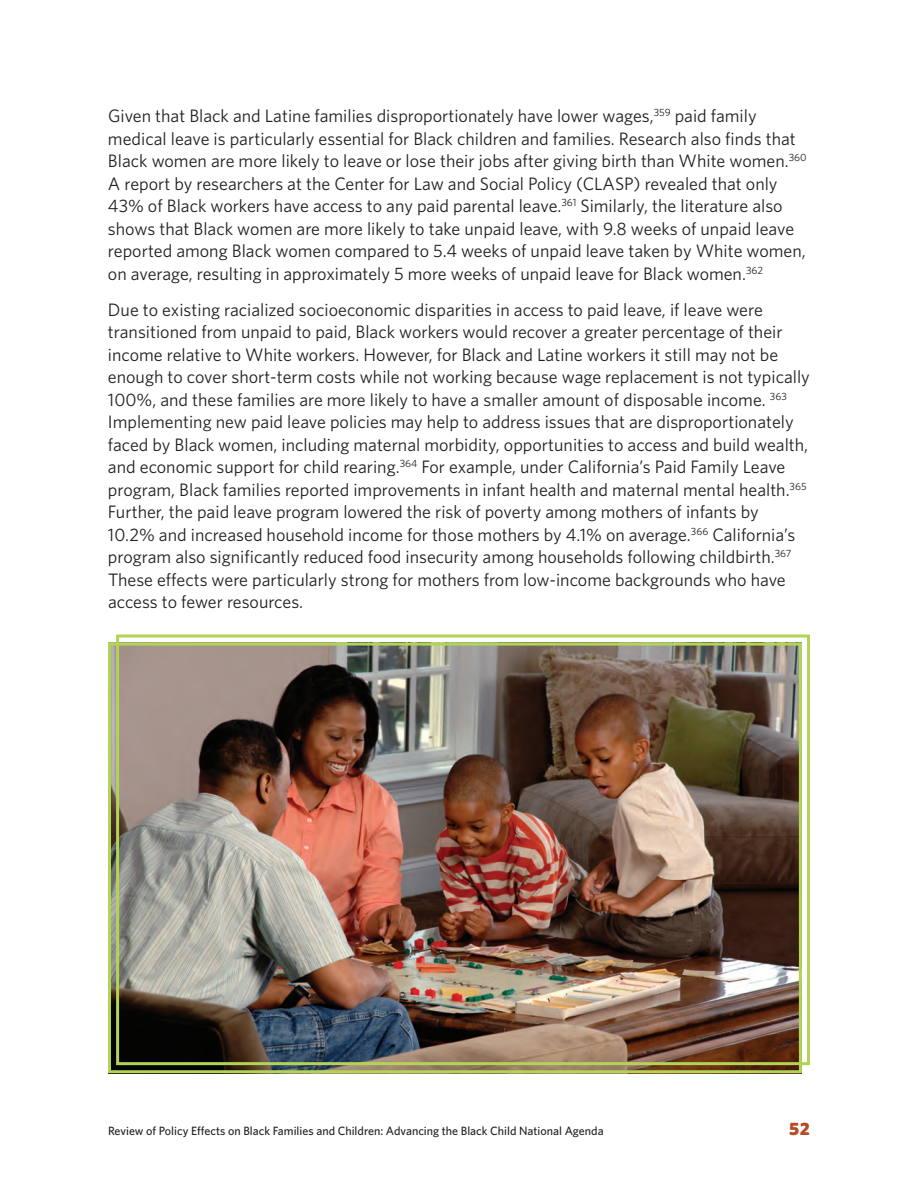
<style>
.page{position:relative;width:918px;height:1188px;background:#fff}
.page>*{position:absolute;margin:0;border:0;box-sizing:border-box;transform-origin:0 0}
.t1{font:18px/22.5px "Whitney";color:#231f20}
.t2{font:900 18px "Whitney";color:#b94825}
.t3{font:500 12px "Whitney";color:#231f20}
</style>
<div class="page">
<img style="left:112px;top:647px;width:686px;height:422px">
<div style="left:108px;top:643px;width:694px;height:430px;border:3px solid #b2d456"></div>
<div style="left:116px;top:634px;width:694px;height:431px;border:3px solid #b2d456"></div>
<p class="t1" style="left:108px;top:104px;width:700px">Given that Black and Latine families disproportionately have lower wages,<sup>359</sup> paid family medical leave is particularly essential for Black children and families. Research also finds that Black women are more likely to leave or lose their jobs after giving birth than White women.<sup>360<br></sup>A report by researchers at the Center for Law and Social Policy (CLASP) revealed that only 43% of Black workers have access to any paid parental leave.<sup>361</sup> Similarly, the literature also shows that Black women are more likely to take unpaid leave, with 9.8 weeks of unpaid leave reported among Black women compared to 5.4 weeks of unpaid leave taken by White women, on average, resulting in approximately 5 more weeks of unpaid leave for Black women.<sup>362</sup></p>
<p class="t1" style="left:108px;top:298px;width:703px">Due to existing racialized socioeconomic disparities in access to paid leave, if leave were transitioned from unpaid to paid, Black workers would recover a greater percentage of their income relative to White workers. However, for Black and Latine workers it still may not be enough to cover short-term costs while not working because wage replacement is not typically 100%, and these families are more likely to have a smaller amount of disposable income. <sup>363<br></sup>Implementing new paid leave policies may help to address issues that are disproportionately faced by Black women, including maternal morbidity, opportunities to access and build wealth, and economic support for child rearing.<sup>364</sup> For example, under California’s Paid Family Leave program, Black families reported improvements in infant health and maternal mental health.<sup>365<br></sup>Further, the paid leave program lowered the risk of poverty among mothers of infants by 10.2% and increased household income for those mothers by 4.1% on average.<sup>366</sup> California’s program also significantly reduced food insecurity among households following childbirth.<sup>367<br></sup>These effects were particularly strong for mothers from low-income backgrounds who have access to fewer resources.</p>
<p class="t3" style="left:108px;top:1123px;width:497px">Review of Policy Effects on Black Families and Children: Advancing the Black Child National Agenda</p>
<p class="t2" style="left:789px;top:1117px;width:22px">52</p>
</div>
